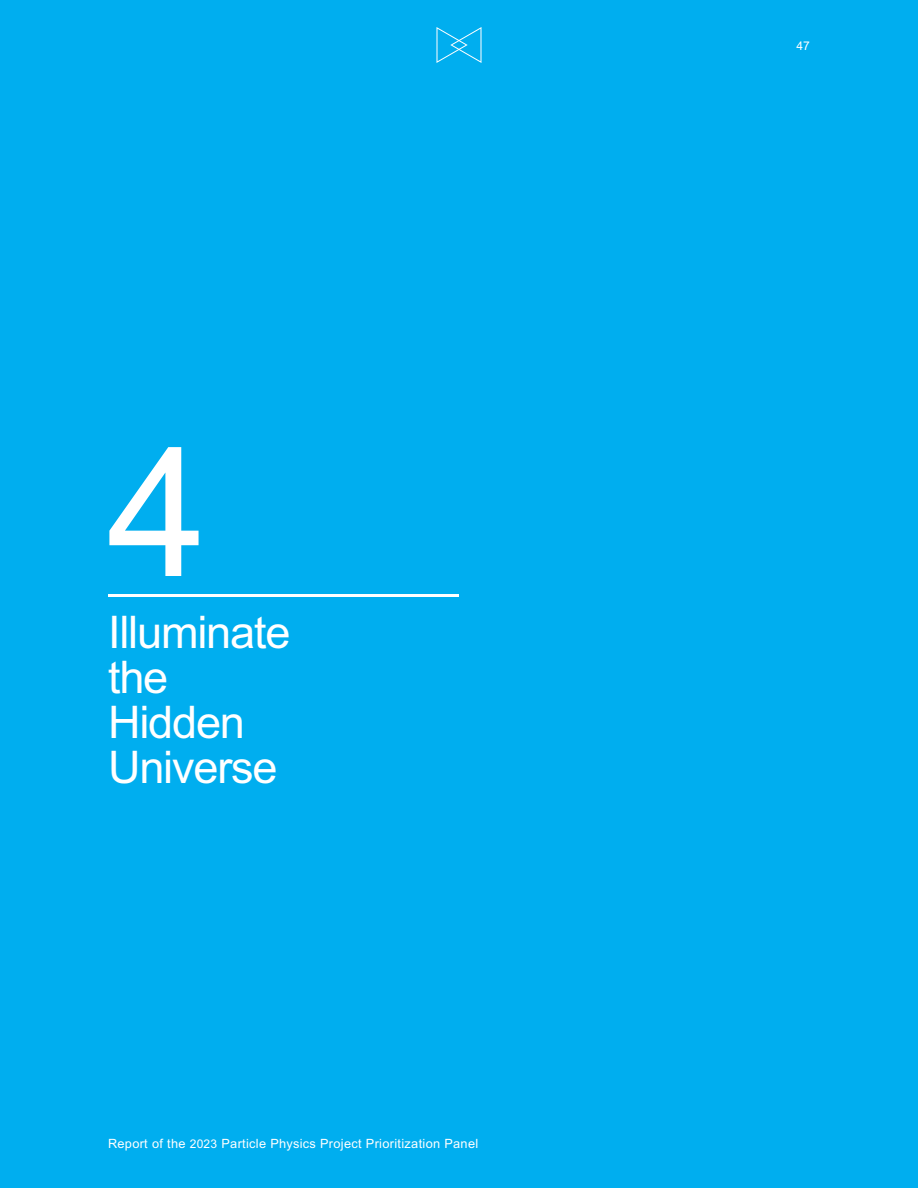
<style>
.page{position:relative;width:918px;height:1188px;background:#00aeef}
.page>*{position:absolute;margin:0;border:0;box-sizing:border-box;transform-origin:0 0}
.t1{font:180px "Arial MT Std";color:#fff}
.t2{font:45px/45px "Arial MT Std";letter-spacing:-.025em;color:#fff}
.t3{font:12.75px "Arial MT Std";letter-spacing:.025em;color:#fff}
.t4{font:12px "Arial MT Std";color:#fff}
.s1{font-size:12px}
</style>
<div class="page">
<svg style="left:436px;top:27px;width:46px;height:36px"></svg>
<hr style="left:108px;top:594px;width:351px;height:3px;background:#fff">
<h1 class="t1" style="left:107px;top:410px;width:102px">4</h1>
<h2 class="t2" style="left:108px;top:610px;width:184px">Illuminate the<br>Hidden<br>Universe</h2>
<p class="t3" style="left:108px;top:1136px;width:372px">Report of the <span class="s1">2023</span> Particle Physics Project Prioritization Panel</p>
<p class="t4" style="left:796px;top:38px;width:15px">47</p>
</div>
